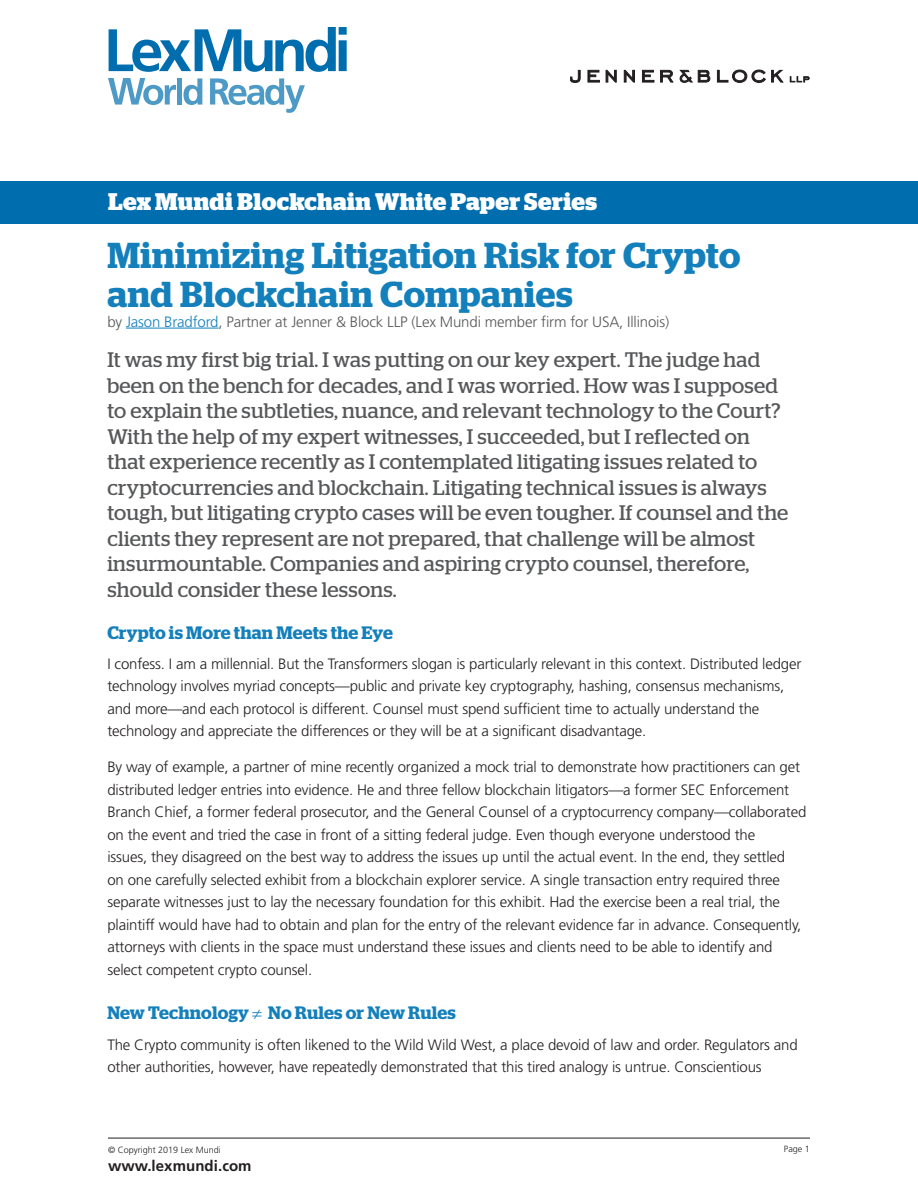
<style>
.page{position:relative;width:918px;height:1188px;background:#fff}
.page>*{position:absolute;margin:0;border:0;box-sizing:border-box;transform-origin:0 0}
.h1__19pt_Cond__403{font:600 36px/39px "Stag";letter-spacing:.015em;color:#1480bb}
.t1{font:700 24px "Stag";letter-spacing:.015em;color:#fff}
.t2{font:21px/25.5px "Stag";letter-spacing:.015em;color:#57585a}
.Subhead{font:600 18px "Stag";letter-spacing:.005em;color:#1480bb}
.Subhead-2{font:300 15px/22.5px "Frutiger LT Std";letter-spacing:-.01em;color:#231f20}
.MAIN_TEXT{font:300 15px/22.5px "Frutiger LT Std";letter-spacing:-.01em;color:#231f20}
.Subhead-3{font:300 15px "Frutiger LT Std";letter-spacing:-.01em;color:#57585a}
.t3{font:700 15px "Frutiger LT Std";letter-spacing:.005em;color:#231f20}
.t4{font:300 9px "Frutiger LT Std";color:#231f20}
.s1{color:#1480bb}
</style>
<div class="page">
<svg style="left:108px;top:78px;width:68px;height:27px"></svg>
<div style="left:177px;top:78px;width:5px;height:27px;background:#4d9ac6"></div>
<svg style="left:183px;top:78px;width:19px;height:27px"></svg>
<svg style="left:210px;top:78px;width:95px;height:35px"></svg>
<svg style="left:109px;top:27px;width:238px;height:45px"></svg>
<hr style="left:108px;top:1138px;width:702px;height:1px;background:#231f20">
<div style="left:0;top:181px;width:918px;height:43px;background:#006eae"></div>
<hr style="left:126px;top:328px;width:93px;height:1px;background:#1480bb">
<svg style="left:570px;top:70px;width:10px;height:13px"></svg>
<svg style="left:588px;top:70px;width:12px;height:12px"></svg>
<svg style="left:606px;top:70px;width:11px;height:12px"></svg>
<svg style="left:624px;top:70px;width:11px;height:12px"></svg>
<svg style="left:642px;top:70px;width:12px;height:12px"></svg>
<svg style="left:660px;top:70px;width:13px;height:12px"></svg>
<svg style="left:680px;top:70px;width:30px;height:13px"></svg>
<svg style="left:717px;top:70px;width:66px;height:13px"></svg>
<svg style="left:790px;top:76px;width:19px;height:6px"></svg>
<h2 class="t1" style="left:108px;top:188px;width:491px">Lex Mundi Blockchain White Paper Series</h2>
<p class="h1__19pt_Cond__403" style="left:107px;top:236px;width:635px">Minimizing Litigation Risk for Crypto and Blockchain Companies</p>
<p class="Subhead-3" style="left:107px;top:313px;width:563px">by <span class="s1">Jason Bradford</span>, Partner at Jenner &amp; Block LLP (Lex Mundi member firm for USA, Illinois)</p>
<p class="t2" style="left:107px;top:347px;width:683px">It was my first big trial. I was putting on our key expert. The judge had been on the bench for decades, and I was worried. How was I supposed to explain the subtleties, nuance, and relevant technology to the Court?<br>With the help of my expert witnesses, I succeeded, but I reflected on that experience recently as I contemplated litigating issues related to cryptocurrencies and blockchain. Litigating technical issues is always tough, but litigating crypto cases will be even tougher. If counsel and the clients they represent are not prepared, that challenge will be almost insurmountable. Companies and aspiring crypto counsel, therefore, should consider these lessons.</p>
<p class="Subhead" style="left:107px;top:622px;width:287px">Crypto is More than Meets the Eye</p>
<p class="Subhead-2" style="left:107px;top:652px;width:696px">I confess. I am a millennial. But the Transformers slogan is particularly relevant in this context. Distributed ledger technology involves myriad concepts—public and private key cryptography, hashing, consensus mechanisms, and more—and each protocol is different. Counsel must spend sufficient time to actually understand the technology and appreciate the differences or they will be at a significant disadvantage.</p>
<p class="Subhead-2" style="left:107px;top:756px;width:701px">By way of example, a partner of mine recently organized a mock trial to demonstrate how practitioners can get distributed ledger entries into evidence. He and three fellow blockchain litigators—a former SEC Enforcement Branch Chief, a former federal prosecutor, and the General Counsel of a cryptocurrency company—collaborated on the event and tried the case in front of a sitting federal judge. Even though everyone understood the<br>issues, they disagreed on the best way to address the issues up until the actual event. In the end, they settled<br>on one carefully selected exhibit from a blockchain explorer service. A single transaction entry required three separate witnesses just to lay the necessary foundation for this exhibit. Had the exercise been a real trial, the plaintiff would have had to obtain and plan for the entry of the relevant evidence far in advance. Consequently, attorneys with clients in the space must understand these issues and clients need to be able to identify and select competent crypto counsel.</p>
<p class="Subhead" style="left:107px;top:1002px;width:350px">New Technology ≠ No Rules or New Rules</p>
<p class="MAIN_TEXT" style="left:107px;top:1033px;width:692px">The Crypto community is often likened to the Wild Wild West, a place devoid of law and order. Regulators and other authorities, however, have repeatedly demonstrated that this tired analogy is untrue. Conscientious</p>
<p class="t4" style="left:108px;top:1144px;width:114px">© Copyright 2019 Lex Mundi</p>
<p class="t4" style="left:784px;top:1144px;width:28px">Page 1</p>
<p class="t3" style="left:108px;top:1157px;width:145px">www.lexmundi.com</p>
</div>
